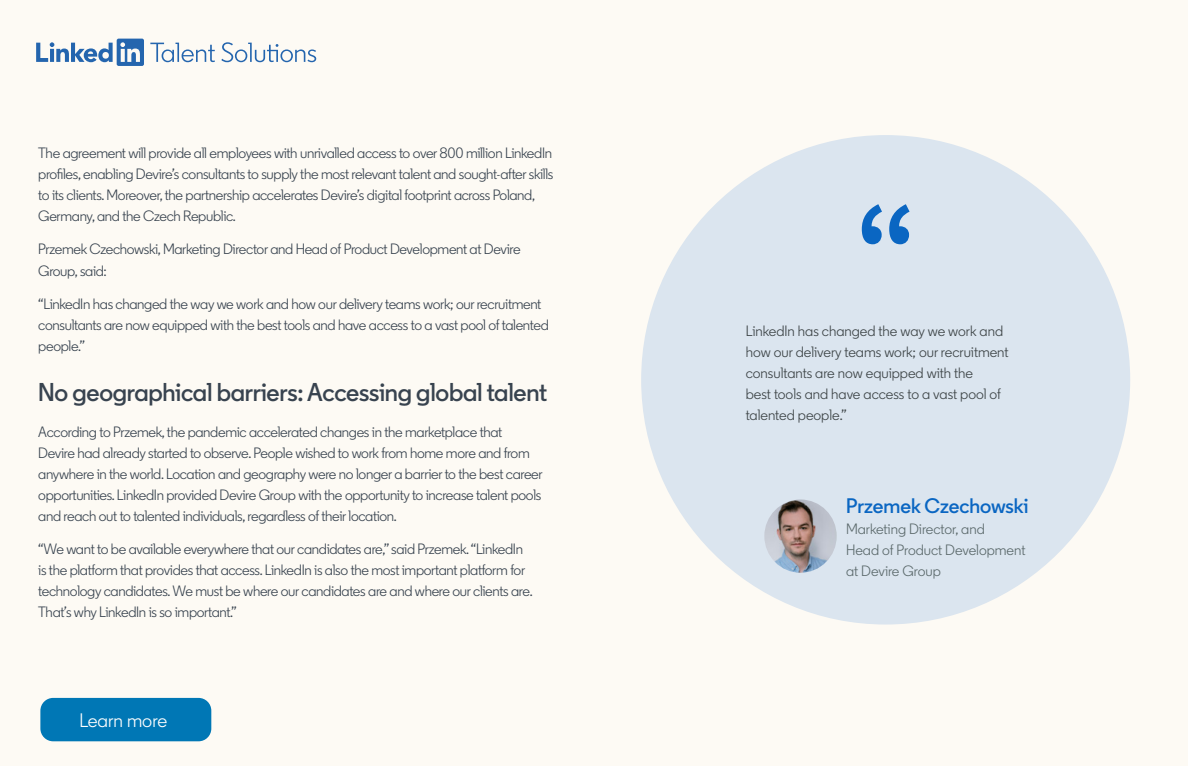
<style>
.page{position:relative;width:1188px;height:766px;background:#fff}
.page>*{position:absolute;margin:0;border:0;box-sizing:border-box;transform-origin:0 0}
.t1{font:600 25.8px "Community";letter-spacing:-.01em;color:#38434f}
.t2{font:600 21px "Community";color:#0a66c2}
.t3{font:19.5px "Community";color:#fff}
.t4{font:15px/21px "Community";letter-spacing:-.02em;color:#38434f}
.t5{font:15px/21px "Community";color:#3c4345}
.t6{font:15px/21px "Community";color:#5b696b}
</style>
<div class="page">
<div style="left:0;top:0;width:1188px;height:765px;background:#fdfaf4"></div>
<div style="left:641px;top:135px;width:489px;height:489px;background:#dbe5ef;border-radius:50%"></div>
<svg style="left:862px;top:204px;width:48px;height:40px"></svg>
<img style="left:764px;top:499px;width:73px;height:73px;border-radius:36px">
<svg style="left:36px;top:39px;width:108px;height:27px"></svg>
<svg style="left:150px;top:43px;width:65px;height:19px"></svg>
<svg style="left:221px;top:42px;width:95px;height:20px"></svg>
<div style="left:40px;top:697px;width:171px;height:44px;background:#0077b5;border-radius:13px"></div>
<p class="t4" style="left:38px;top:142px;width:517px">The agreement will provide all employees with unrivalled access to over 800 million LinkedIn profiles, enabling Devire’s consultants to supply the most relevant talent and sought-after skills to its clients. Moreover, the partnership accelerates Devire’s digital footprint across Poland, Germany, and the Czech Republic.</p>
<p class="t4" style="left:38px;top:239px;width:484px">Przemek Czechowski, Marketing Director and Head of Product Development at Devire<br>Group, said:</p>
<p class="t4" style="left:38px;top:293px;width:512px">“LinkedIn has changed the way we work and how our delivery teams work; our recruitment consultants are now equipped with the best tools and have access to a vast pool of talented people.”</p>
<h1 class="t1" style="left:38px;top:376px;width:510px">No geographical barriers: Accessing global talent</h1>
<p class="t4" style="left:38px;top:421px;width:506px">According to Przemek, the pandemic accelerated changes in the marketplace that<br>Devire had already started to observe. People wished to work from home more and from anywhere in the world. Location and geography were no longer a barrier to the best career opportunities. LinkedIn provided Devire Group with the opportunity to increase talent pools and reach out to talented individuals, regardless of their location.</p>
<p class="t4" style="left:38px;top:538px;width:496px">“We want to be available everywhere that our candidates are,” said Przemek. “LinkedIn is the platform that provides that access. LinkedIn is also the most important platform for technology candidates. We must be where our candidates are and where our clients are.<br>That’s why LinkedIn is so important.”</p>
<h3 class="t3" style="left:79px;top:708px;width:89px">Learn more</h3>
<p class="t5" style="left:746px;top:320px;width:264px">LinkedIn has changed the way we work and how our delivery teams work; our recruitment consultants are now equipped with the<br>best tools and have access to a vast pool of talented people.”</p>
<h2 class="t2" style="left:846px;top:492px;width:184px">Przemek Czechowski</h2>
<p class="t6" style="left:846px;top:518px;width:181px">Marketing Director, and<br>Head of Product Development at Devire Group</p>
</div>
